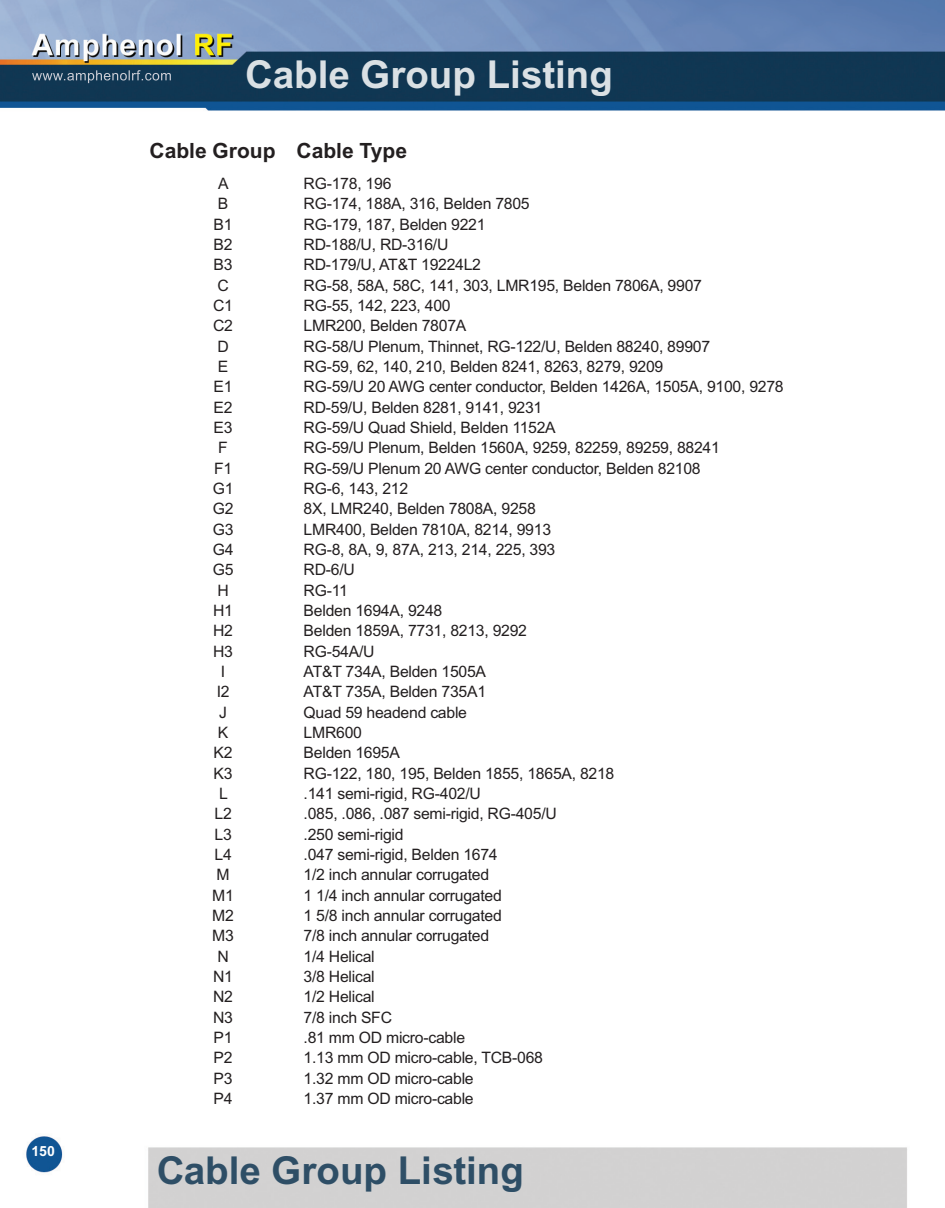
<style>
.page{position:relative;width:945px;height:1208px;background:#fff}
.page>*{position:absolute;margin:0;border:0;box-sizing:border-box;transform-origin:0 0}
.t1{font:700 38.5px "Arial MT Std";color:#fff}
.t2{font:700 38.5px "Arial MT Std";color:#113753}
.t3{font:700 21px "Arial MT Std";color:#231f20}
.t4{font:15.75px "Arial MT Std";letter-spacing:-.015em;color:#231f20}
.t5{font:700 14px "Arial MT Std";color:#fff}
</style>
<div class="page">
<img style="left:0;top:0;width:945px;height:1207px">
<img style="left:96px;top:70px;width:75px;height:10px">
<p class="t5" style="left:31px;top:1143px;width:25px">150</p>
<h1 class="t1" style="left:245px;top:51px;width:369px">Cable Group Listing</h1>
<h2 class="t3" style="left:150px;top:138px;width:259px">Cable Group Cable Type</h2>
<p class="t4" style="left:218px;top:174px;width:12px">A</p>
<p class="t4" style="left:304px;top:174px;width:89px">RG-178, 196</p>
<p class="t4" style="left:218px;top:195px;width:12px">B</p>
<p class="t4" style="left:304px;top:195px;width:228px">RG-174, 188A, 316, Belden 7805</p>
<p class="t4" style="left:214px;top:215px;width:21px">B1</p>
<p class="t4" style="left:304px;top:215px;width:183px">RG-179, 187, Belden 9221</p>
<p class="t4" style="left:214px;top:235px;width:21px">B2</p>
<p class="t4" style="left:304px;top:235px;width:146px">RD-188/U, RD-316/U</p>
<p class="t4" style="left:214px;top:256px;width:21px">B3</p>
<p class="t4" style="left:304px;top:256px;width:179px">RD-179/U, AT&amp;T 19224L2</p>
<p class="t4" style="left:217px;top:276px;width:13px">C</p>
<p class="t4" style="left:304px;top:276px;width:400px">RG-58, 58A, 58C, 141, 303, LMR195, Belden 7806A, 9907</p>
<p class="t4" style="left:213px;top:296px;width:21px">C1</p>
<p class="t4" style="left:304px;top:296px;width:148px">RG-55, 142, 223, 400</p>
<p class="t4" style="left:213px;top:317px;width:21px">C2</p>
<p class="t4" style="left:304px;top:317px;width:164px">LMR200, Belden 7807A</p>
<p class="t4" style="left:217px;top:337px;width:13px">D</p>
<p class="t4" style="left:304px;top:337px;width:408px">RG-58/U Plenum, Thinnet, RG-122/U, Belden 88240, 89907</p>
<p class="t4" style="left:218px;top:357px;width:12px">E</p>
<p class="t4" style="left:304px;top:357px;width:361px">RG-59, 62, 140, 210, Belden 8241, 8263, 8279, 9209</p>
<p class="t4" style="left:214px;top:378px;width:21px">E1</p>
<p class="t4" style="left:304px;top:378px;width:482px">RG-59/U 20 AWG center conductor, Belden 1426A, 1505A, 9100, 9278</p>
<p class="t4" style="left:214px;top:398px;width:21px">E2</p>
<p class="t4" style="left:304px;top:398px;width:240px">RD-59/U, Belden 8281, 9141, 9231</p>
<p class="t4" style="left:214px;top:418px;width:21px">E3</p>
<p class="t4" style="left:304px;top:418px;width:254px">RG-59/U Quad Shield, Belden 1152A</p>
<p class="t4" style="left:218px;top:439px;width:11px">F</p>
<p class="t4" style="left:304px;top:439px;width:418px">RG-59/U Plenum, Belden 1560A, 9259, 82259, 89259, 88241</p>
<p class="t4" style="left:214px;top:459px;width:20px">F1</p>
<p class="t4" style="left:304px;top:459px;width:399px">RG-59/U Plenum 20 AWG center conductor, Belden 82108</p>
<p class="t4" style="left:213px;top:479px;width:22px">G1</p>
<p class="t4" style="left:304px;top:479px;width:106px">RG-6, 143, 212</p>
<p class="t4" style="left:213px;top:500px;width:22px">G2</p>
<p class="t4" style="left:304px;top:500px;width:234px">8X, LMR240, Belden 7808A, 9258</p>
<p class="t4" style="left:213px;top:520px;width:22px">G3</p>
<p class="t4" style="left:304px;top:520px;width:249px">LMR400, Belden 7810A, 8214, 9913</p>
<p class="t4" style="left:213px;top:540px;width:22px">G4</p>
<p class="t4" style="left:304px;top:540px;width:253px">RG-8, 8A, 9, 87A, 213, 214, 225, 393</p>
<p class="t4" style="left:213px;top:561px;width:22px">G5</p>
<p class="t4" style="left:304px;top:561px;width:53px">RD-6/U</p>
<p class="t4" style="left:217px;top:581px;width:13px">H</p>
<p class="t4" style="left:304px;top:581px;width:46px">RG-11</p>
<p class="t4" style="left:213px;top:601px;width:21px">H1</p>
<p class="t4" style="left:304px;top:601px;width:140px">Belden 1694A, 9248</p>
<p class="t4" style="left:213px;top:622px;width:21px">H2</p>
<p class="t4" style="left:304px;top:622px;width:225px">Belden 1859A, 7731, 8213, 9292</p>
<p class="t4" style="left:213px;top:642px;width:21px">H3</p>
<p class="t4" style="left:304px;top:642px;width:72px">RG-54A/U</p>
<p class="t4" style="left:221px;top:662px;width:6px">I</p>
<p class="t4" style="left:304px;top:662px;width:184px">AT&amp;T 734A, Belden 1505A</p>
<p class="t4" style="left:217px;top:682px;width:14px">I2</p>
<p class="t4" style="left:304px;top:682px;width:184px">AT&amp;T 735A, Belden 735A1</p>
<p class="t4" style="left:219px;top:703px;width:9px">J</p>
<p class="t4" style="left:304px;top:703px;width:165px">Quad 59 headend cable</p>
<p class="t4" style="left:218px;top:723px;width:12px">K</p>
<p class="t4" style="left:304px;top:723px;width:60px">LMR600</p>
<p class="t4" style="left:214px;top:743px;width:21px">K2</p>
<p class="t4" style="left:304px;top:743px;width:98px">Belden 1695A</p>
<p class="t4" style="left:214px;top:764px;width:21px">K3</p>
<p class="t4" style="left:304px;top:764px;width:312px">RG-122, 180, 195, Belden 1855, 1865A, 8218</p>
<p class="t4" style="left:219px;top:784px;width:10px">L</p>
<p class="t4" style="left:304px;top:784px;width:179px">.141 semi-rigid, RG-402/U</p>
<p class="t4" style="left:214px;top:804px;width:19px">L2</p>
<p class="t4" style="left:304px;top:804px;width:255px">.085, .086, .087 semi-rigid, RG-405/U</p>
<p class="t4" style="left:214px;top:825px;width:19px">L3</p>
<p class="t4" style="left:304px;top:825px;width:101px">.250 semi-rigid</p>
<p class="t4" style="left:214px;top:845px;width:19px">L4</p>
<p class="t4" style="left:304px;top:845px;width:196px">.047 semi-rigid, Belden 1674</p>
<p class="t4" style="left:217px;top:865px;width:15px">M</p>
<p class="t4" style="left:304px;top:865px;width:187px">1/2 inch annular corrugated</p>
<p class="t4" style="left:212px;top:886px;width:23px">M1</p>
<p class="t4" style="left:304px;top:886px;width:200px">1 1/4 inch annular corrugated</p>
<p class="t4" style="left:212px;top:906px;width:23px">M2</p>
<p class="t4" style="left:304px;top:906px;width:200px">1 5/8 inch annular corrugated</p>
<p class="t4" style="left:212px;top:926px;width:23px">M3</p>
<p class="t4" style="left:304px;top:926px;width:187px">7/8 inch annular corrugated</p>
<p class="t4" style="left:217px;top:947px;width:13px">N</p>
<p class="t4" style="left:304px;top:947px;width:73px">1/4 Helical</p>
<p class="t4" style="left:213px;top:967px;width:21px">N1</p>
<p class="t4" style="left:304px;top:967px;width:73px">3/8 Helical</p>
<p class="t4" style="left:213px;top:987px;width:21px">N2</p>
<p class="t4" style="left:304px;top:987px;width:73px">1/2 Helical</p>
<p class="t4" style="left:213px;top:1008px;width:21px">N3</p>
<p class="t4" style="left:304px;top:1008px;width:90px">7/8 inch SFC</p>
<p class="t4" style="left:214px;top:1028px;width:21px">P1</p>
<p class="t4" style="left:304px;top:1028px;width:163px">.81 mm OD micro-cable</p>
<p class="t4" style="left:214px;top:1048px;width:21px">P2</p>
<p class="t4" style="left:304px;top:1048px;width:241px">1.13 mm OD micro-cable, TCB-068</p>
<p class="t4" style="left:214px;top:1069px;width:21px">P3</p>
<p class="t4" style="left:304px;top:1069px;width:172px">1.32 mm OD micro-cable</p>
<p class="t4" style="left:214px;top:1089px;width:21px">P4</p>
<p class="t4" style="left:304px;top:1089px;width:172px">1.37 mm OD micro-cable</p>
<h1 class="t2" style="left:156px;top:1147px;width:369px">Cable Group Listing</h1>
</div>
